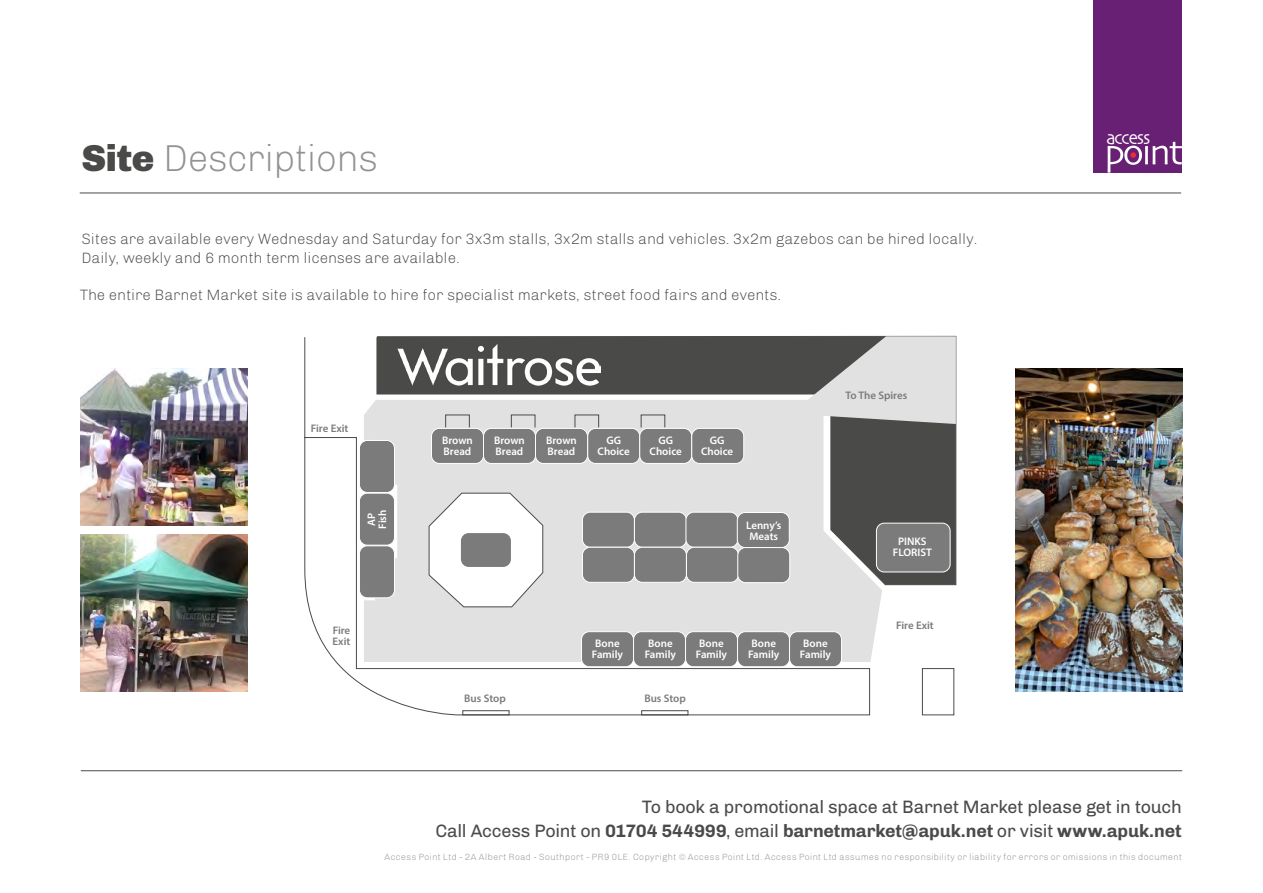
<style>
.page{position:relative;width:1263px;height:893px;background:#fff}
.page>*{position:absolute;margin:0;border:0;box-sizing:border-box;transform-origin:0 0}
.HEADING{font:300 37.5px "Chivo";letter-spacing:-.02em;color:#929292}
.t1{font:19.65px "Skia";letter-spacing:-.06em;color:#fff;scale:.91 1}
.SUB_HEADING{font:700 18px "Chivo";letter-spacing:-.01em;color:#4a4a49}
.t2{font:18px "Chivo";letter-spacing:-.015em;color:#4a4a49}
.t3{font:300 15px "Chivo";color:#4a4a49}
.t4{font:600 10.95px/10.9px "Myriad Pro";color:#fff;text-align:center}
.t5{font:600 10.95px/10.9px "Myriad Pro";color:#7c7b7b}
.SUB_HEADING-2{font:300 9px "Chivo";letter-spacing:.03em;color:#929292}
.s1{font-weight:900;color:#4a4a49}
.s2{font-weight:400}
</style>
<div class="page">
<div style="left:377px;top:336px;width:579px;height:249px;background:#4a4a49"></div>
<div style="left:922px;top:668px;width:32px;height:47px;border:1px solid #4a4a49"></div>
<svg style="left:304px;top:337px;width:566px;height:378px"></svg>
<img style="left:397px;top:344px;width:203px;height:42px">
<div style="left:641px;top:710px;width:47px;height:5px;border:1px solid #4a4a49"></div>
<div style="left:462px;top:710px;width:47px;height:5px;border:1px solid #4a4a49"></div>
<div style="left:641px;top:415px;width:24px;height:13px;border:1px solid #4a4a49"></div>
<div style="left:445px;top:415px;width:25px;height:13px;border:1px solid #4a4a49"></div>
<svg style="left:429px;top:492px;width:114px;height:115px"></svg>
<div style="left:461px;top:533px;width:50px;height:34px;background:#7c7b7b;border-radius:8px"></div>
<div style="left:431px;top:428px;width:52px;height:35px;background:#7c7b7b;border-radius:8px"></div>
<div style="left:431px;top:428px;width:53px;height:36px;border:1px solid #fff;border-radius:8px"></div>
<div style="left:483px;top:428px;width:52px;height:35px;background:#7c7b7b;border-radius:8px"></div>
<div style="left:483px;top:428px;width:53px;height:36px;border:1px solid #fff;border-radius:8px"></div>
<div style="left:535px;top:428px;width:52px;height:35px;background:#7c7b7b;border-radius:8px"></div>
<div style="left:535px;top:428px;width:53px;height:36px;border:1px solid #fff;border-radius:8px"></div>
<div style="left:588px;top:428px;width:52px;height:35px;background:#7c7b7b;border-radius:8px"></div>
<div style="left:587px;top:428px;width:53px;height:36px;border:1px solid #fff;border-radius:8px"></div>
<div style="left:640px;top:428px;width:52px;height:35px;background:#7c7b7b;border-radius:8px"></div>
<div style="left:639px;top:428px;width:53px;height:36px;border:1px solid #fff;border-radius:8px"></div>
<div style="left:692px;top:428px;width:52px;height:35px;background:#7c7b7b;border-radius:8px"></div>
<div style="left:691px;top:428px;width:53px;height:36px;border:1px solid #fff;border-radius:8px"></div>
<div style="left:582px;top:512px;width:52px;height:35px;background:#7c7b7b;border-radius:8px"></div>
<div style="left:582px;top:512px;width:53px;height:36px;border:1px solid #fff;border-radius:8px"></div>
<div style="left:634px;top:512px;width:52px;height:35px;background:#7c7b7b;border-radius:8px"></div>
<div style="left:634px;top:512px;width:53px;height:36px;border:1px solid #fff;border-radius:8px"></div>
<div style="left:686px;top:512px;width:52px;height:35px;background:#7c7b7b;border-radius:8px"></div>
<div style="left:685px;top:512px;width:53px;height:36px;border:1px solid #fff;border-radius:8px"></div>
<div style="left:582px;top:547px;width:52px;height:35px;background:#7c7b7b;border-radius:8px"></div>
<div style="left:582px;top:547px;width:53px;height:36px;border:1px solid #fff;border-radius:8px"></div>
<div style="left:634px;top:547px;width:52px;height:35px;background:#7c7b7b;border-radius:8px"></div>
<div style="left:634px;top:547px;width:53px;height:36px;border:1px solid #fff;border-radius:8px"></div>
<div style="left:686px;top:547px;width:52px;height:35px;background:#7c7b7b;border-radius:8px"></div>
<div style="left:686px;top:547px;width:53px;height:36px;border:1px solid #fff;border-radius:8px"></div>
<div style="left:581px;top:632px;width:52px;height:35px;background:#7c7b7b;border-radius:8px"></div>
<div style="left:581px;top:631px;width:53px;height:36px;border:1px solid #fff;border-radius:8px"></div>
<div style="left:633px;top:632px;width:52px;height:35px;background:#7c7b7b;border-radius:8px"></div>
<div style="left:633px;top:631px;width:53px;height:36px;border:1px solid #fff;border-radius:8px"></div>
<div style="left:685px;top:632px;width:52px;height:35px;background:#7c7b7b;border-radius:8px"></div>
<div style="left:685px;top:631px;width:53px;height:36px;border:1px solid #fff;border-radius:8px"></div>
<div style="left:737px;top:632px;width:52px;height:35px;background:#7c7b7b;border-radius:8px"></div>
<div style="left:737px;top:631px;width:53px;height:36px;border:1px solid #fff;border-radius:8px"></div>
<div style="left:789px;top:632px;width:52px;height:35px;background:#7c7b7b;border-radius:8px"></div>
<div style="left:789px;top:631px;width:53px;height:36px;border:1px solid #fff;border-radius:8px"></div>
<div style="left:737px;top:512px;width:52px;height:36px;background:#7c7b7b;border-radius:8px"></div>
<div style="left:737px;top:512px;width:53px;height:36px;border:1px solid #fff;border-radius:8px"></div>
<div style="left:738px;top:548px;width:52px;height:35px;background:#7c7b7b;border-radius:8px"></div>
<div style="left:737px;top:547px;width:53px;height:36px;border:1px solid #fff;border-radius:8px"></div>
<div style="left:359px;top:493px;width:35px;height:52px;background:#7c7b7b;border-radius:8px"></div>
<div style="left:359px;top:493px;width:36px;height:53px;border:1px solid #fff;border-radius:8px"></div>
<div style="left:359px;top:546px;width:35px;height:52px;background:#7c7b7b;border-radius:8px"></div>
<div style="left:359px;top:545px;width:36px;height:53px;border:1px solid #fff;border-radius:8px"></div>
<div style="left:359px;top:440px;width:35px;height:52px;background:#7c7b7b;border-radius:8px"></div>
<div style="left:359px;top:440px;width:36px;height:53px;border:1px solid #fff;border-radius:8px"></div>
<div style="left:876px;top:523px;width:74px;height:49px;background:#7c7b7b;border-radius:8px"></div>
<div style="left:876px;top:523px;width:74px;height:49px;border:1px solid #fff;border-radius:8px"></div>
<svg style="left:808px;top:336px;width:148px;height:88px;background:#bebebe"></svg>
<hr style="left:81px;top:770px;width:1101px;height:1px;background:#4a4a49">
<hr style="left:80px;top:193px;width:1101px;height:1px;background:#4a4a49">
<div style="left:1093px;top:0;width:89px;height:172px;background:#682075"></div>
<svg style="left:1107px;top:142px;width:74px;height:30px"></svg>
<img style="left:81px;top:369px;width:167px;height:156px">
<img style="left:81px;top:534px;width:167px;height:157px">
<img style="left:1015px;top:368px;width:167px;height:323px">
<p class="HEADING" style="left:82px;top:136px;width:299px"><span class="s1">Site</span> Descriptions</p>
<p class="t3" style="left:82px;top:230px;width:897px">Sites are available every Wednesday and Saturday for 3x3m stalls, 3x2m stalls and vehicles. 3x2m gazebos can be hired locally.</p>
<p class="t3" style="left:82px;top:249px;width:380px">Daily, weekly and 6 month term licenses are available.</p>
<p class="t3" style="left:80px;top:286px;width:703px">The entire Barnet Market site is available to hire for specialist markets, street food fairs and events.</p>
<p class="t5" style="left:311px;top:422px;width:39px">Fire Exit</p>
<p class="t4" style="left:366px;top:529px;width:21px;text-align:left;rotate:-90deg">AP<br>Fish</p>
<p class="t5" style="left:333px;top:625px;width:19px">Fire<br>Exit</p>
<p class="t4" style="left:442px;top:435px;width:32px;text-align:left">Brown<br>Bread</p>
<p class="t4" style="left:494px;top:435px;width:32px;text-align:left">Brown<br>Bread</p>
<p class="t4" style="left:546px;top:435px;width:32px;text-align:left">Brown<br>Bread</p>
<p class="t4" style="left:598px;top:435px;width:34px">GG<br>Choice</p>
<p class="t4" style="left:650px;top:435px;width:34px">GG<br>Choice</p>
<p class="t4" style="left:701px;top:435px;width:34px">GG<br>Choice</p>
<p class="t5" style="left:845px;top:390px;width:63px">To The Spires</p>
<p class="t4" style="left:746px;top:519px;width:37px">Lenny’s<br>Meats</p>
<p class="t4" style="left:592px;top:637px;width:33px">Bone<br>Family</p>
<p class="t4" style="left:645px;top:637px;width:33px">Bone<br>Family</p>
<p class="t4" style="left:696px;top:637px;width:33px">Bone<br>Family</p>
<p class="t5" style="left:464px;top:692px;width:43px">Bus Stop</p>
<p class="t5" style="left:644px;top:692px;width:43px">Bus Stop</p>
<p class="t4" style="left:748px;top:637px;width:33px">Bone<br>Family</p>
<p class="t4" style="left:800px;top:637px;width:33px">Bone<br>Family</p>
<p class="t4" style="left:893px;top:536px;width:40px">PINKS<br>FLORIST</p>
<p class="t5" style="left:896px;top:620px;width:39px">Fire Exit</p>
<p class="t1" style="left:1106px;top:126px;width:50px">access</p>
<p class="t2" style="left:642px;top:796px;width:541px">To book a promotional space at Barnet Market please get in touch</p>
<p class="SUB_HEADING" style="left:435px;top:820px;width:748px"><span class="s2">Call Access Point on</span> 01704 544999<span class="s2">, email</span> barnetmarket@apuk.net <span class="s2">or visit</span> www.apuk.net</p>
<p class="SUB_HEADING-2" style="left:385px;top:852px;width:799px">Access Point Ltd - 2A Albert Road - Southport - PR9 0LE. Copyright © Access Point Ltd. Access Point Ltd assumes no responsibility or liability for errors or omissions in this document</p>
</div>
